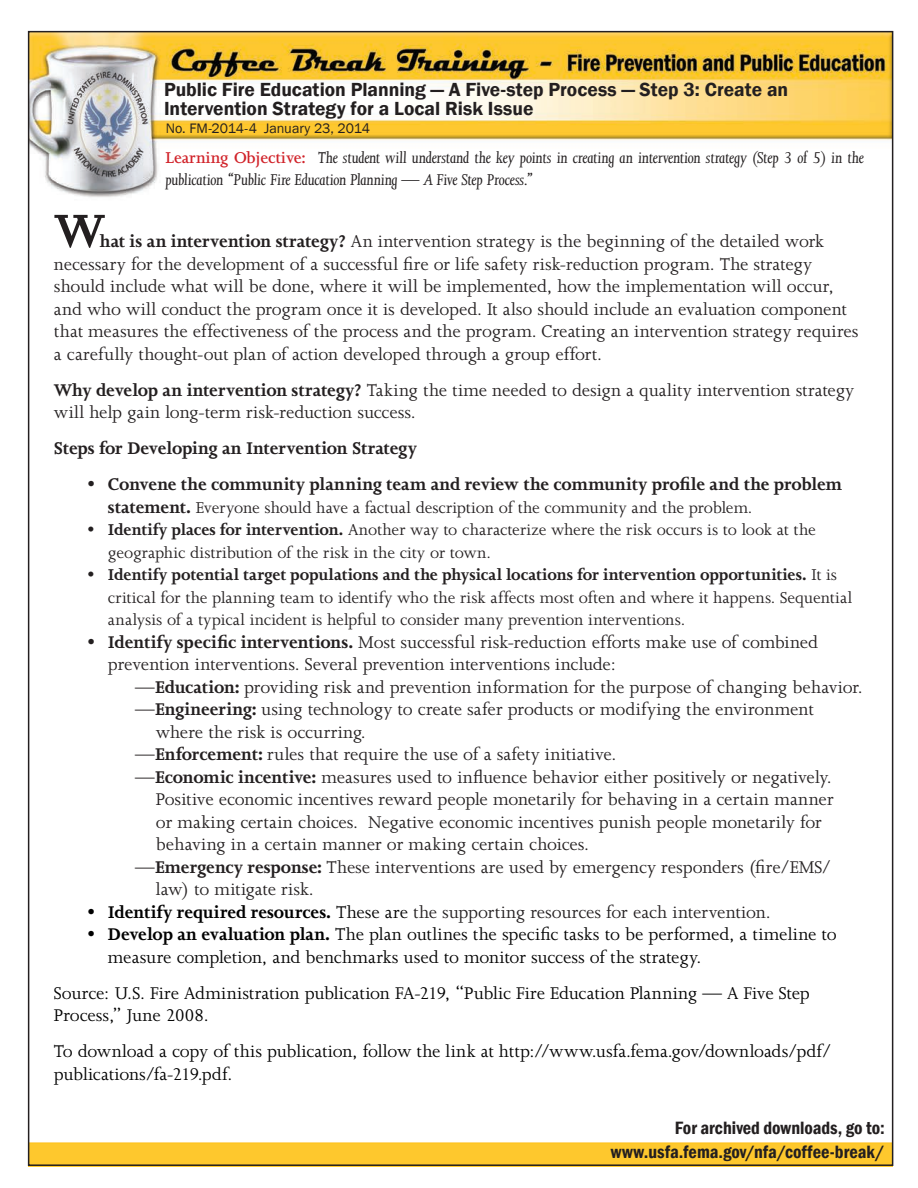
<style>
.page{position:relative;width:918px;height:1188px;background:#fff}
.page>*{position:absolute;margin:0;border:0;box-sizing:border-box;transform-origin:0 0}
.t1{font:700 54px "Joanna MT Std";color:#231f20}
.Bulleted_List-2nd_le{font:19.5px/22.5px "Joanna MT Std";letter-spacing:-.005em;color:#231f20}
.Bulleted_List{font:19.5px/22.5px "Joanna MT Std";letter-spacing:-.01em;color:#000}
.Bulleted_List-2{font:19.5px/22.5px "Joanna MT Std";letter-spacing:-.01em;color:#231f20}
.Bulleted_List-3{font:700 19.5px "Joanna MT Std";letter-spacing:-.01em;color:#231f20}
.Topic_-_18pt{font:600 19.5px/19.5px "Franklin Gothic";color:#231f20}
.t2{font:600 condensed 18.3px "Franklin Gothic";color:#231f20}
.Bulleted_List-4{font:18px/22.5px "Joanna MT Std";color:#231f20}
.Body_text_14pt{font:italic 18px/21.9px "Joanna MT Std";letter-spacing:-.015em;color:#231f20}
.t3{font:14.1px "Franklin Gothic";letter-spacing:-.005em;color:#231f20}
.s1{font-weight:600;font-style:normal;color:#d1232a}
.s2{font-weight:700}
.s3{font-weight:700;font-size:19.5px}
.s4{font-weight:700;color:#000}
.s5{color:#000}
</style>
<div class="page">
<img style="left:31px;top:34px;width:859px;height:163px">
<img style="left:31px;top:1142px;width:859px;height:21px">
<p class="Topic_-_18pt" style="left:164px;top:80px;width:626px">Public Fire Education Planning — A Five-step Process — Step 3: Create an<br>Intervention Strategy for a Local Risk Issue</p>
<p class="t3" style="left:166px;top:120px;width:206px">No. FM-2014-4 January 23, 2014</p>
<p class="Body_text_14pt" style="left:166px;top:147px;width:700px"><span class="s1">Learning Objective:</span> The student will understand the key points in creating an intervention strategy (Step 3 of 5) in the publication “Public Fire Education Planning — A Five Step Process.”</p>
<p class="t1" style="left:54px;top:202px;width:53px">W</p>
<p class="Bulleted_List-2nd_le" style="left:54px;top:230px;width:806px;text-indent:46px"><span class="s2">hat is an intervention strategy?</span> An intervention strategy is the beginning of the detailed work necessary for the development of a successful fire or life safety risk-reduction program. The strategy should include what will be done, where it will be implemented, how the implementation will occur, and who will conduct the program once it is developed. It also should include an evaluation component that measures the effectiveness of the process and the program. Creating an intervention strategy requires a carefully thought-out plan of action developed through a group effort.</p>
<p class="Bulleted_List-2nd_le" style="left:54px;top:379px;width:802px"><span class="s2">Why develop an intervention strategy?</span> Taking the time needed to design a quality intervention strategy will help gain long-term risk-reduction success.</p>
<p class="Bulleted_List-3" style="left:54px;top:438px;width:365px">Steps for Developing an Intervention Strategy</p>
<p class="Bulleted_List-3" style="left:88px;top:474px;width:756px">• Convene the community planning team and review the community profile and the problem</p>
<p class="Bulleted_List-4" style="left:108px;top:496px;width:646px"><span class="s3">statement.</span> Everyone should have a factual description of the community and the problem.</p>
<p class="Bulleted_List-4" style="left:108px;top:519px;width:709px;text-indent:-20px"><span class="s2">• Identify places for intervention.</span> Another way to characterize where the risk occurs is to look at the geographic distribution of the risk in the city or town.</p>
<p class="Bulleted_List-4" style="left:108px;top:564px;width:746px;text-indent:-20px"><span class="s2">• Identify potential target populations and the physical locations for intervention opportunities.</span> It is critical for the planning team to identify who the risk affects most often and where it happens. Sequential analysis of a typical incident is helpful to consider many prevention interventions.</p>
<p class="Bulleted_List-2" style="left:108px;top:631px;width:712px;text-indent:-20px"><span class="s2">• Identify specific interventions.</span> Most successful risk-reduction efforts make use of combined prevention interventions. Several prevention interventions include:</p>
<p class="Bulleted_List-2nd_le" style="left:135px;top:676px;width:729px">—<span class="s2">Education:</span> providing risk and prevention information for the purpose of changing behavior.</p>
<p class="Bulleted_List-2nd_le" style="left:156px;top:698px;width:659px;text-indent:-21px">—<span class="s2">Engineering:</span> using technology to create safer products or modifying the environment where the risk is occurring.</p>
<p class="Bulleted_List-2nd_le" style="left:135px;top:743px;width:483px">—<span class="s2">Enforcement:</span> rules that require the use of a safety initiative.</p>
<p class="Bulleted_List-2nd_le" style="left:156px;top:766px;width:679px;text-indent:-21px">—<span class="s2">Economic incentive:</span> measures used to influence behavior either positively or negatively.<br>Positive economic incentives reward people monetarily for behaving in a certain manner or making certain choices. Negative economic incentives punish people monetarily for behaving in a certain manner or making certain choices.</p>
<p class="Bulleted_List-2nd_le" style="left:156px;top:856px;width:677px;text-indent:-21px">—<span class="s2">Emergency response:</span> These interventions are used by emergency responders (fire/EMS/ law) to mitigate risk.</p>
<p class="Bulleted_List-2" style="left:88px;top:901px;width:684px"><span class="s4">• Identify required resources.</span> <span class="s5">These are</span> the supporting resources for each intervention.</p>
<p class="Bulleted_List" style="left:108px;top:923px;width:730px;text-indent:-20px"><span class="s2">• Develop an evaluation plan.</span> The plan outlines the specific tasks to be performed, a timeline to measure completion, and benchmarks used to monitor success of the strategy.</p>
<p class="Bulleted_List" style="left:54px;top:982px;width:757px">Source: U.S. Fire Administration publication FA-219, “Public Fire Education Planning — A Five Step<br>Process,” June 2008.</p>
<p class="Bulleted_List" style="left:54px;top:1040px;width:779px">To download a copy of this publication, follow the link at http://www.usfa.fema.gov/downloads/pdf/ publications/fa-219.pdf.</p>
<p class="t2" style="left:675px;top:1115px;width:211px">For archived downloads, go to:</p>
<p class="t2" style="left:611px;top:1139px;width:275px">www.usfa.fema.gov/nfa/coffee-break/</p>
</div>
